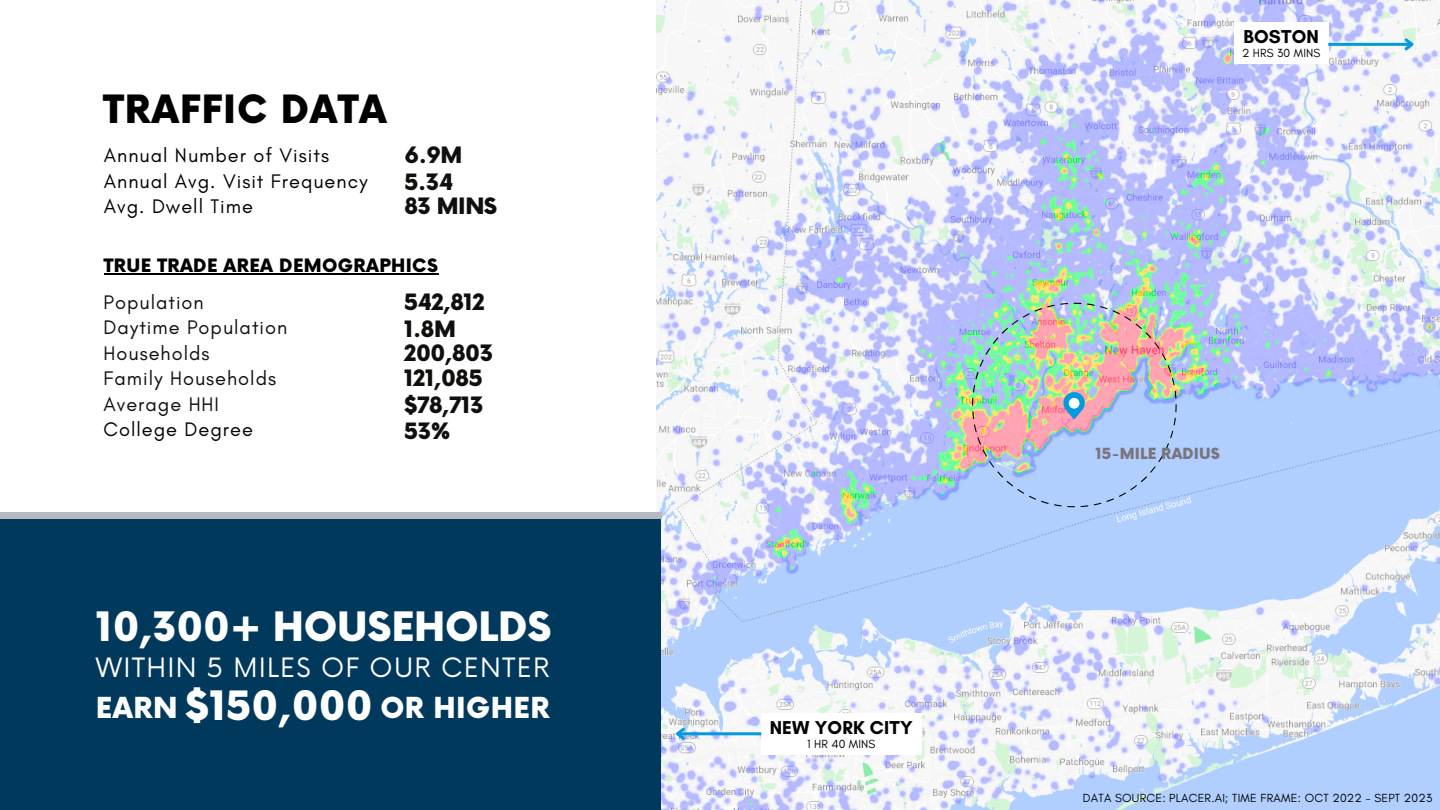
<style>
.page{position:relative;width:1440px;height:810px;background:#fff}
.page>*{position:absolute;margin:0;border:0;box-sizing:border-box;transform-origin:0 0}
.t1{font:900 39.5px "Now";letter-spacing:-.005em;color:#fff}
.t2{font:900 38px "Now";letter-spacing:.025em;color:#000}
.t3{font:900 28.2px "Now";letter-spacing:.015em;color:#fff}
.t4{font:26px "Now";letter-spacing:.045em;color:#fff}
.t5{font:900 22px "Now";letter-spacing:-.02em;color:#100f0d}
.t6{font:20px "Glacial Indifference";letter-spacing:.05em;color:#000}
.t7{font:20px "Glacial Indifference";letter-spacing:.05em;color:#100f0d}
.t8{font:700 19px "Glacial Indifference";letter-spacing:.01em;color:#000}
.t9{font:900 18px "Now";letter-spacing:.02em;color:#000}
.t10{font:900 15px "Now";letter-spacing:.01em;color:#79747d}
.t11{font:12px "Glacial Indifference";letter-spacing:.02em;color:#000}
</style>
<div class="page">
<img style="left:657px;top:0;width:783px;height:810px">
<div style="left:0;top:516px;width:661px;height:294px;background:#00395c"></div>
<div style="left:0;top:512px;width:661px;height:7px;background:#b7b9c1"></div>
<img style="left:972px;top:303px;width:205px;height:204px">
<div style="left:1069px;top:398px;width:10px;height:11px;background:#fff;border-radius:50%"></div>
<div style="left:1234px;top:22px;width:94px;height:42px;background:#fff"></div>
<hr style="left:1328px;top:43px;width:84px;height:3px;background:#009ade">
<svg style="left:1402px;top:36px;width:15px;height:17px"></svg>
<div style="left:761px;top:713px;width:160px;height:42px;background:#fff"></div>
<hr style="left:104px;top:273px;width:334px;height:2px;background:#000">
<hr style="left:677px;top:732px;width:84px;height:3px;background:#009ade">
<svg style="left:672px;top:725px;width:16px;height:17px"></svg>
<p class="t2" style="left:104px;top:89px;width:284px">TRAFFIC DATA</p>
<p class="t5" style="left:405px;top:143px;width:59px">6.9M</p>
<p class="t5" style="left:405px;top:195px;width:94px">83 MINS</p>
<p class="t6" style="left:104px;top:143px;width:227px">Annual Number of Visits</p>
<p class="t6" style="left:104px;top:169px;width:265px">Annual Avg. Visit Frequency</p>
<p class="t5" style="left:405px;top:170px;width:50px">5.34</p>
<p class="t6" style="left:104px;top:194px;width:151px">Avg. Dwell Time</p>
<p class="t9" style="left:104px;top:255px;width:336px">TRUE TRADE AREA DEMOGRAPHICS</p>
<p class="t7" style="left:104px;top:290px;width:102px">Population</p>
<p class="t7" style="left:104px;top:315px;width:185px">Daytime Population</p>
<p class="t7" style="left:104px;top:341px;width:108px">Households</p>
<p class="t7" style="left:104px;top:366px;width:174px">Family Households</p>
<p class="t7" style="left:104px;top:392px;width:117px">Average HHI</p>
<p class="t6" style="left:104px;top:417px;width:151px">College Degree</p>
<p class="t5" style="left:404px;top:290px;width:82px">542,812</p>
<p class="t5" style="left:404px;top:317px;width:53px">1.8M</p>
<p class="t5" style="left:404px;top:342px;width:91px">200,803</p>
<p class="t5" style="left:404px;top:367px;width:80px">121,085</p>
<p class="t5" style="left:404px;top:393px;width:81px">$78,713</p>
<p class="t5" style="left:404px;top:419px;width:48px">53%</p>
<p class="t1" style="left:96px;top:606px;width:457px">10,300+ HOUSEHOLDS</p>
<p class="t4" style="left:96px;top:653px;width:455px">WITHIN 5 MILES OF OUR CENTER</p>
<p class="t3" style="left:96px;top:692px;width:83px">EARN</p>
<p class="t1" style="left:185px;top:685px;width:189px">$150,000</p>
<p class="t3" style="left:380px;top:692px;width:171px">OR HIGHER</p>
<p class="t8" style="left:770px;top:716px;width:145px">NEW YORK CITY</p>
<p class="t11" style="left:807px;top:736px;width:70px">1 HR 40 MINS</p>
<p class="t8" style="left:1243px;top:25px;width:77px">BOSTON</p>
<p class="t11" style="left:1242px;top:45px;width:80px">2 HRS 30 MINS</p>
<p class="t10" style="left:1095px;top:446px;width:126px">15-MILE RADIUS</p>
<p class="t11" style="left:1083px;top:791px;width:351px">DATA SOURCE: PLACER.AI; TIME FRAME: OCT 2022 - SEPT 2023</p>
</div>
